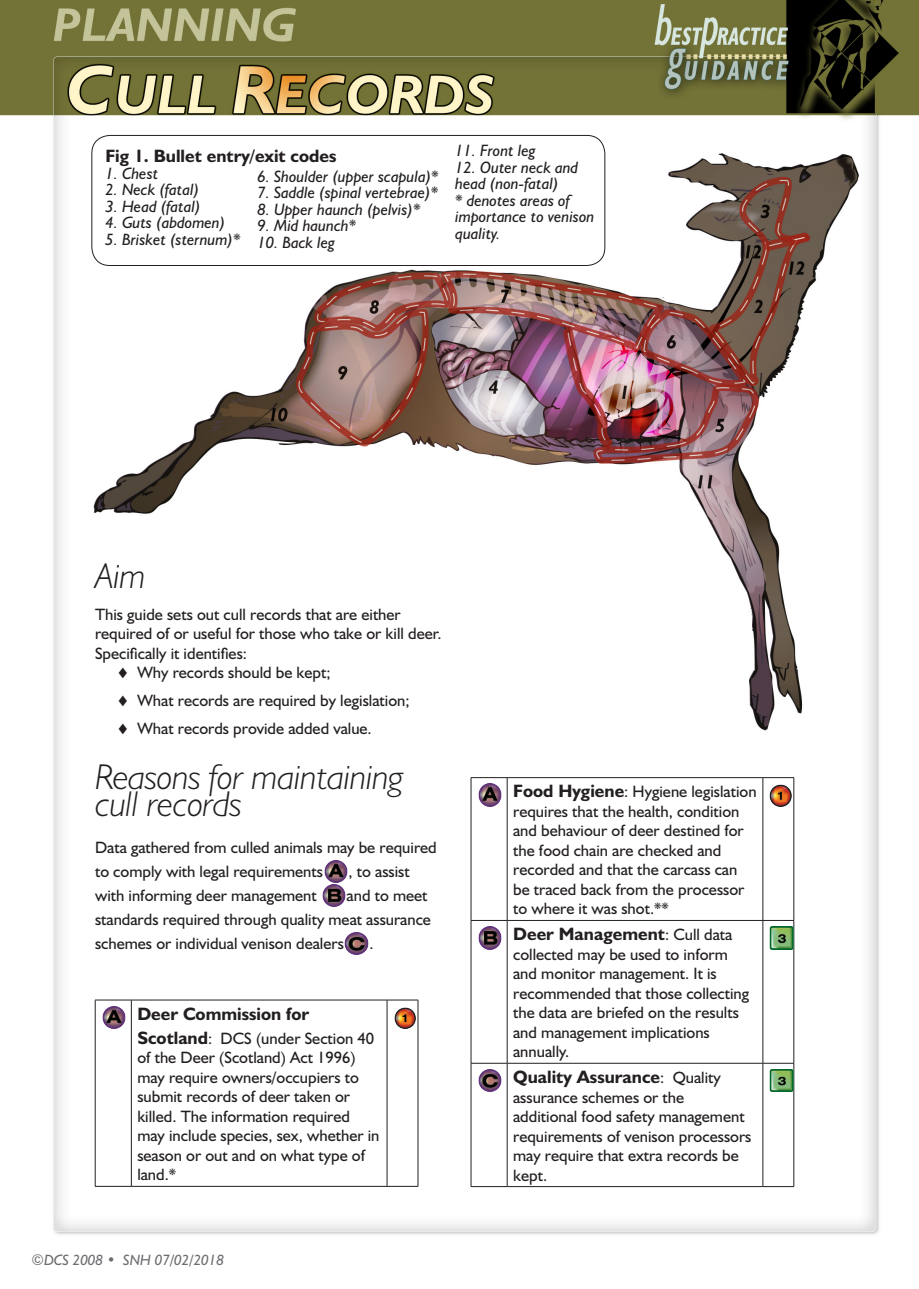
<style>
.page{position:relative;width:919px;height:1289px;background:#fff}
.page>*{position:absolute;margin:0;border:0;box-sizing:border-box;transform-origin:0 0}
.headerMin{font:italic 300 36px/27px "Humanist 521 BT";letter-spacing:-.005em;color:#231f20}
.t1{font:700 18px "Humanist 521 BT";color:#231f20}
.t2{font:16.5px/19.5px "Humanist 521 BT";color:#231f20}
.t3{font:italic 16.5px/16.5px "Humanist 521 BT";color:#231f20}
.t4{font:italic 15px "Humanist 521 BT";color:#6c6d70}
.s1{font-weight:700;font-size:18px}
.s2{font-weight:400;font-size:16.5px}
</style>
<div class="page">
<img style="left:0;top:0;width:918px;height:1235px">
<img style="left:323px;top:860px;width:25px;height:22px">
<img style="left:321px;top:884px;width:25px;height:22px">
<img style="left:344px;top:932px;width:25px;height:22px">
<hr style="left:95px;top:999px;width:36px;height:1px;background:#231f20">
<hr style="left:95px;top:1000px;width:1px;height:186px;background:#231f20">
<hr style="left:131px;top:999px;width:256px;height:1px;background:#231f20">
<hr style="left:131px;top:1000px;width:1px;height:186px;background:#231f20">
<hr style="left:387px;top:999px;width:31px;height:1px;background:#231f20">
<hr style="left:387px;top:1000px;width:1px;height:186px;background:#231f20">
<hr style="left:417px;top:1000px;width:1px;height:186px;background:#231f20">
<hr style="left:95px;top:1186px;width:36px;height:1px;background:#231f20">
<hr style="left:131px;top:1186px;width:256px;height:1px;background:#231f20">
<hr style="left:387px;top:1186px;width:31px;height:1px;background:#231f20">
<img style="left:101px;top:1006px;width:26px;height:22px">
<img style="left:393px;top:1006px;width:25px;height:22px">
<hr style="left:471px;top:777px;width:36px;height:1px;background:#231f20">
<hr style="left:470px;top:777px;width:1px;height:143px;background:#231f20">
<hr style="left:507px;top:777px;width:255px;height:1px;background:#231f20">
<hr style="left:507px;top:777px;width:1px;height:143px;background:#231f20">
<hr style="left:762px;top:777px;width:32px;height:1px;background:#231f20">
<hr style="left:762px;top:777px;width:1px;height:143px;background:#231f20">
<hr style="left:793px;top:777px;width:1px;height:143px;background:#231f20">
<hr style="left:471px;top:920px;width:36px;height:1px;background:#231f20">
<hr style="left:470px;top:920px;width:1px;height:143px;background:#231f20">
<hr style="left:507px;top:920px;width:255px;height:1px;background:#231f20">
<hr style="left:507px;top:920px;width:1px;height:143px;background:#231f20">
<hr style="left:762px;top:920px;width:32px;height:1px;background:#231f20">
<hr style="left:762px;top:920px;width:1px;height:143px;background:#231f20">
<hr style="left:793px;top:920px;width:1px;height:143px;background:#231f20">
<hr style="left:471px;top:1062px;width:36px;height:1px;background:#231f20">
<hr style="left:470px;top:1063px;width:1px;height:123px;background:#231f20">
<hr style="left:507px;top:1062px;width:255px;height:1px;background:#231f20">
<hr style="left:507px;top:1063px;width:1px;height:123px;background:#231f20">
<hr style="left:762px;top:1062px;width:32px;height:1px;background:#231f20">
<hr style="left:762px;top:1063px;width:1px;height:123px;background:#231f20">
<hr style="left:793px;top:1063px;width:1px;height:123px;background:#231f20">
<hr style="left:471px;top:1186px;width:36px;height:1px;background:#231f20">
<hr style="left:507px;top:1186px;width:255px;height:1px;background:#231f20">
<hr style="left:762px;top:1186px;width:32px;height:1px;background:#231f20">
<img style="left:477px;top:783px;width:25px;height:23px">
<img style="left:768px;top:783px;width:26px;height:23px">
<img style="left:477px;top:926px;width:25px;height:23px">
<img style="left:768px;top:926px;width:26px;height:23px">
<img style="left:477px;top:1069px;width:25px;height:22px">
<img style="left:768px;top:1069px;width:26px;height:22px">
<div style="left:94px;top:137px;width:529px;height:148px;background:#fff"></div>
<div style="left:91px;top:135px;width:514px;height:131px;border:1px solid #231f20;border-radius:18px"></div>
<p class="t1" style="left:105px;top:145px;width:233px">Fig 1. Bullet entry/exit codes</p>
<p class="t3" style="left:105px;top:165px;width:54px">1. Chest</p>
<p class="t3" style="left:105px;top:181px;width:95px">2. Neck (fatal)</p>
<p class="t3" style="left:105px;top:198px;width:97px">3. Head (fatal)</p>
<p class="t3" style="left:105px;top:214px;width:122px">4. Guts (abdomen)</p>
<p class="t3" style="left:105px;top:231px;width:137px">5. Brisket (sternum)*</p>
<p class="t3" style="left:257px;top:167px;width:183px">6. Shoulder (upper scapula)*</p>
<p class="t3" style="left:257px;top:184px;width:182px">7. Saddle (spinal vertebrae)*</p>
<p class="t3" style="left:257px;top:200px;width:164px">8. Upper haunch (pelvis)*</p>
<p class="t3" style="left:257px;top:217px;width:100px">9. Mid haunch*</p>
<p class="t3" style="left:257px;top:233px;width:79px">10. Back leg</p>
<p class="t3" style="left:455px;top:142px;width:82px">11. Front leg</p>
<p class="t3" style="left:455px;top:158px;width:141px">12. Outer neck and head (non-fatal)<br>* denotes areas of importance to venison quality.</p>
<p class="headerMin" style="left:95px;top:561px;width:52px">Aim</p>
<p class="t2" style="left:95px;top:604px;width:348px">This guide sets out cull records that are either required of or useful for those who take or kill deer.<br>Specifically it identifies:</p>
<p class="t2" style="left:116px;top:662px;width:216px">♦ Why records should be kept;</p>
<p class="t2" style="left:116px;top:690px;width:295px">♦ What records are required by legislation;</p>
<p class="t2" style="left:116px;top:718px;width:257px">♦ What records provide added value.</p>
<p class="headerMin" style="left:95px;top:763px;width:310px">Reasons for maintaining cull records</p>
<p class="t2" style="left:95px;top:835px;width:343px;line-height:24px">Data gathered from culled animals may be required to comply with legal requirements</p>
<p class="t2" style="left:348px;top:861px;width:63px">, to assist</p>
<p class="t2" style="left:95px;top:885px;width:223px">with informing deer management</p>
<p class="t2" style="left:95px;top:883px;width:337px;line-height:24px;text-indent:251px">and to meet standards required through quality meat assurance schemes or individual venison dealers</p>
<p class="t2" style="left:369px;top:933px;width:6px">.</p>
<p class="t1" style="left:137px;top:1002px;width:173px">Deer Commission for</p>
<p class="t2" style="left:137px;top:1028px;width:244px"><span class="s1">Scotland</span>: DCS (under Section 40 of the Deer (Scotland) Act 1996) may require owners/occupiers to submit records of deer taken or killed. The information required may include species, sex, whether in season or out and on what type of land.*</p>
<p class="t4" style="left:32px;top:1250px;width:194px">©DCS 2008 • SNH 07/02/2018</p>
<p class="t2" style="left:513px;top:781px;width:245px"><span class="s1">Food Hygiene</span>: Hygiene legislation requires that the health, condition and behaviour of deer destined for the food chain are checked and recorded and that the carcass can be traced back from the processor to where it was shot.**</p>
<p class="t1" style="left:513px;top:922px;width:221px">Deer Management<span class="s2">: Cull data</span></p>
<p class="t2" style="left:513px;top:944px;width:237px">collected may be used to inform and monitor management. It is recommended that those collecting the data are briefed on the results and management implications annually.</p>
<p class="t1" style="left:513px;top:1065px;width:209px">Quality Assurance<span class="s2">: Quality</span></p>
<p class="t2" style="left:513px;top:1086px;width:240px">assurance schemes or the additional food safety management requirements of venison processors may require that extra records be kept.</p>
</div>
